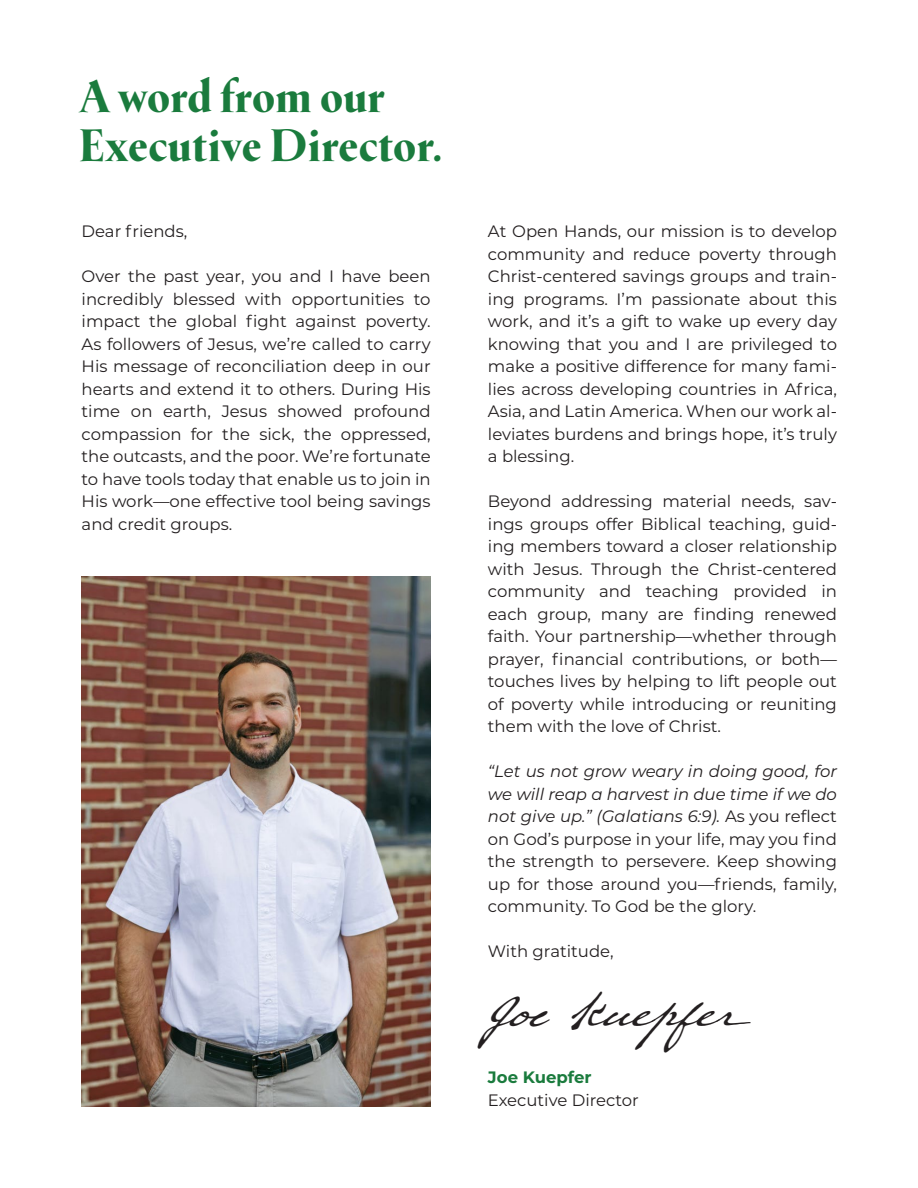
<style>
.page{position:relative;width:918px;height:1188px;background:#fff}
.page>*{position:absolute;margin:0;border:0;box-sizing:border-box;transform-origin:0 0}
._30_30-Bold_Left{font:45px "Dupincel VF";letter-spacing:-.005em;color:#1a7b3d}
.t1{font:45px "Austin Pen";color:#231f20}
.t2{font:16.5px/22.5px "Montserrat";color:#231f20;text-align:justify}
.t3{font:700 16.5px "Montserrat";color:#1a7b3d}
.s1{font-style:italic}
</style>
<div class="page">
<hr style="left:917px;top:0;width:1px;height:518px;background:#1a7b3d">
<svg style="left:917px;top:433px;width:1px;height:85px"></svg>
<img style="left:81px;top:576px;width:349px;height:531px">
<p class="_30_30-Bold_Left" style="left:79px;top:67px;width:307px">A word from our</p>
<p class="_30_30-Bold_Left" style="left:79px;top:117px;width:367px">Executive Director.</p>
<p class="t2" style="left:82px;top:220px;width:107px">Dear friends,</p>
<p class="t2" style="left:82px;top:265px;width:351px">Over the past year, you and I have been incredibly blessed with opportunities to impact the global fight against poverty.<br>As followers of Jesus, we’re called to carry His message of reconciliation deep in our hearts and extend it to others. During His time on earth, Jesus showed profound compassion for the sick, the oppressed, the outcasts, and the poor. We’re fortunate to have tools today that enable us to join in His work—one effective tool being savings and credit groups.</p>
<p class="t2" style="left:488px;top:220px;width:351px">At Open Hands, our mission is to develop community and reduce poverty through Christ-centered savings groups and train&shy;ing programs. I’m passionate about this work, and it’s a gift to wake up every day knowing that you and I are privileged to make a positive difference for many fami&shy;lies across developing countries in Africa, Asia, and Latin America. When our work al&shy;leviates burdens and brings hope, it’s truly a blessing.</p>
<p class="t2" style="left:488px;top:490px;width:351px">Beyond addressing material needs, sav&shy;ings groups offer Biblical teaching, guid&shy;ing members toward a closer relationship with Jesus. Through the Christ-centered community and teaching provided in each group, many are finding renewed faith. Your partnership—whether through prayer, financial contributions, or both— touches lives by helping to lift people out of poverty while introducing or reuniting them with the love of Christ.</p>
<p class="t2" style="left:488px;top:760px;width:351px"><span class="s1">“Let us not grow weary in doing good, for we will reap a harvest in due time if we do not give up.” (Galatians 6:9).</span> As you reflect on God’s purpose in your life, may you find the strength to persevere. Keep showing up for those around you—friends, family, community. To God be the glory.</p>
<p class="t2" style="left:488px;top:940px;width:127px">With gratitude,</p>
<p class="t1" style="left:488px;top:982px;width:264px">Joe Kuepfer</p>
<p class="t3" style="left:488px;top:1065px;width:105px">Joe Kuepfer</p>
<p class="t2" style="left:488px;top:1088px;width:152px">Executive Director</p>
</div>
